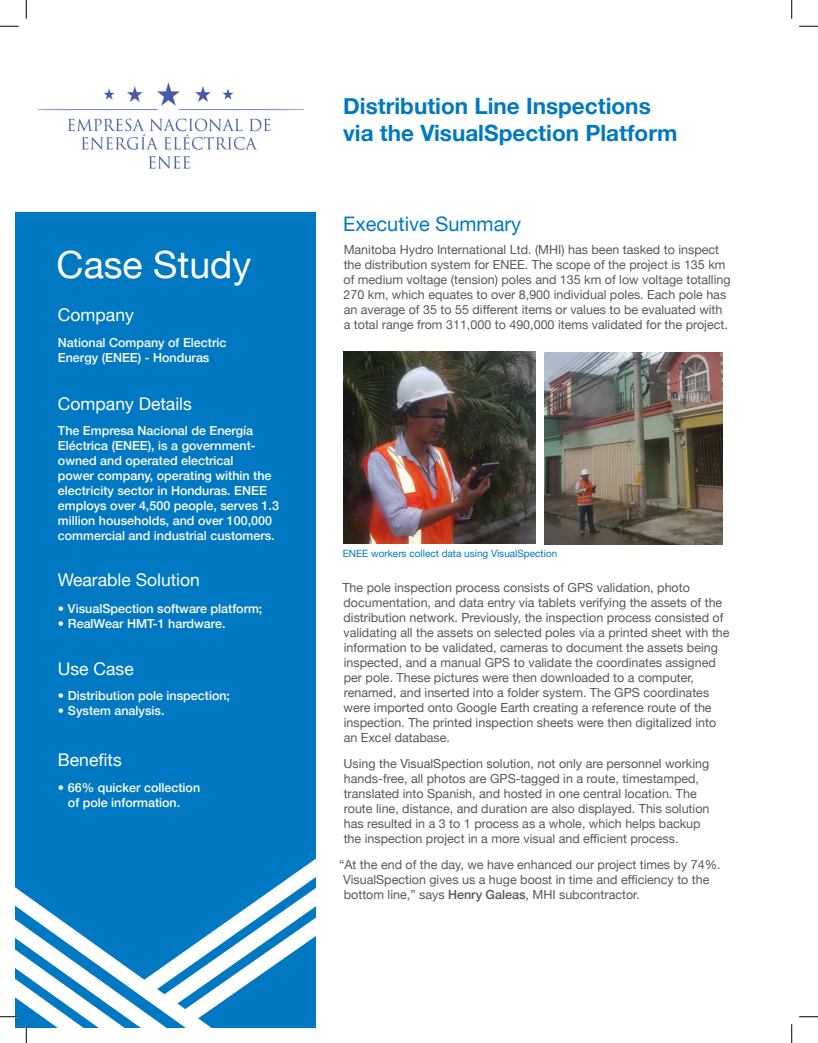
<style>
.page{position:relative;width:818px;height:1043px;background:#fff}
.page>*{position:absolute;margin:0;border:0;box-sizing:border-box;transform-origin:0 0}
.t1{font:37.5px "Helvetica Neue";color:#fff}
.t2{font:700 22.5px/27px "Helvetica Neue";color:#0079c2}
.Heading_1{font:20px "Helvetica Neue";color:#0079c2}
.Heading_1-2{font:17.5px "Helvetica Neue";color:#fff}
.t3{font:12.5px/15px "Helvetica Neue";color:#57585a}
.t4{font:500 12.5px/15px "Helvetica Neue";color:#fff}
.t5{font:10px "Helvetica Neue";color:#0079c2}
.s1{font-weight:500}
</style>
<div class="page">
<div style="left:15px;top:212px;width:300px;height:815px;background:#0079c2"></div>
<svg style="left:291px;top:825px;width:25px;height:51px"></svg>
<img style="left:39px;top:82px;width:264px;height:87px">
<img style="left:343px;top:352px;width:193px;height:191px">
<img style="left:544px;top:352px;width:178px;height:193px">
<svg style="left:0;top:25px;width:19px;height:2px"></svg>
<svg style="left:799px;top:25px;width:19px;height:2px"></svg>
<svg style="left:799px;top:1016px;width:19px;height:1px"></svg>
<svg style="left:25px;top:0;width:2px;height:19px"></svg>
<svg style="left:0;top:876px;width:316px;height:166px"></svg>
<svg style="left:791px;top:0;width:1px;height:19px"></svg>
<svg style="left:791px;top:1024px;width:1px;height:18px"></svg>
<p class="t1" style="left:57px;top:237px;width:196px">Case Study</p>
<p class="Heading_1-2" style="left:58px;top:302px;width:77px">Company</p>
<p class="t4" style="left:58px;top:334px;width:170px">National Company of Electric<br>Energy (ENEE) - Honduras</p>
<p class="Heading_1-2" style="left:58px;top:391px;width:135px">Company Details</p>
<p class="t4" style="left:58px;top:422px;width:222px">The Empresa Nacional de Energía Eléctrica (ENEE), is a government&shy;owned and operated electrical<br>power company, operating within the electricity sector in Honduras. ENEE employs over 4,500 people, serves 1.3 million households, and over 100,000 commercial and industrial customers.</p>
<p class="Heading_1-2" style="left:58px;top:567px;width:143px">Wearable Solution</p>
<p class="t4" style="left:58px;top:600px;width:206px">• VisualSpection software platform;</p>
<p class="t4" style="left:58px;top:615px;width:169px">• RealWear HMT-1 hardware.</p>
<p class="Heading_1-2" style="left:58px;top:656px;width:77px">Use Case</p>
<p class="t4" style="left:58px;top:687px;width:174px">• Distribution pole inspection;</p>
<p class="t4" style="left:58px;top:702px;width:108px">• System analysis.</p>
<p class="Heading_1-2" style="left:58px;top:747px;width:65px">Benefits</p>
<p class="t4" style="left:68px;top:778px;width:134px;text-indent:-10px">• 66% quicker collection of pole information.</p>
<p class="t2" style="left:343px;top:93px;width:336px">Distribution Line Inspections via the VisualSpection Platform</p>
<p class="Heading_1" style="left:343px;top:210px;width:179px">Executive Summary</p>
<p class="t3" style="left:343px;top:243px;width:388px">Manitoba Hydro International Ltd. (MHI) has been tasked to inspect the distribution system for ENEE. The scope of the project is 135 km of medium voltage (tension) poles and 135 km of low voltage totalling 270 km, which equates to over 8,900 individual poles. Each pole has an average of 35 to 55 different items or values to be evaluated with a total range from 311,000 to 490,000 items validated for the project.</p>
<p class="t5" style="left:343px;top:546px;width:216px">ENEE workers collect data using VisualSpection</p>
<p class="t3" style="left:342px;top:580px;width:388px">The pole inspection process consists of GPS validation, photo documentation, and data entry via tablets verifying the assets of the distribution network. Previously, the inspection process consisted of validating all the assets on selected poles via a printed sheet with the information to be validated, cameras to document the assets being inspected, and a manual GPS to validate the coordinates assigned per pole. These pictures were then downloaded to a computer, renamed, and inserted into a folder system. The GPS coordinates were imported onto Google Earth creating a reference route of the inspection. The printed inspection sheets were then digitalized into an Excel database.</p>
<p class="t3" style="left:343px;top:756px;width:367px">Using the VisualSpection solution, not only are personnel working hands-free, all photos are GPS-tagged in a route, timestamped, translated into Spanish, and hosted in one central location. The route line, distance, and duration are also displayed. This solution has resulted in a 3 to 1 process as a whole, which helps backup the inspection project in a more visual and efficient process.</p>
<p class="t3" style="left:343px;top:858px;width:379px;text-indent:-4px">“At the end of the day, we have enhanced our project times by 74%.<br>VisualSpection gives us a huge boost in time and efficiency to the bottom line,” says <span class="s1">Henry Galeas</span>, MHI subcontractor.</p>
</div>
